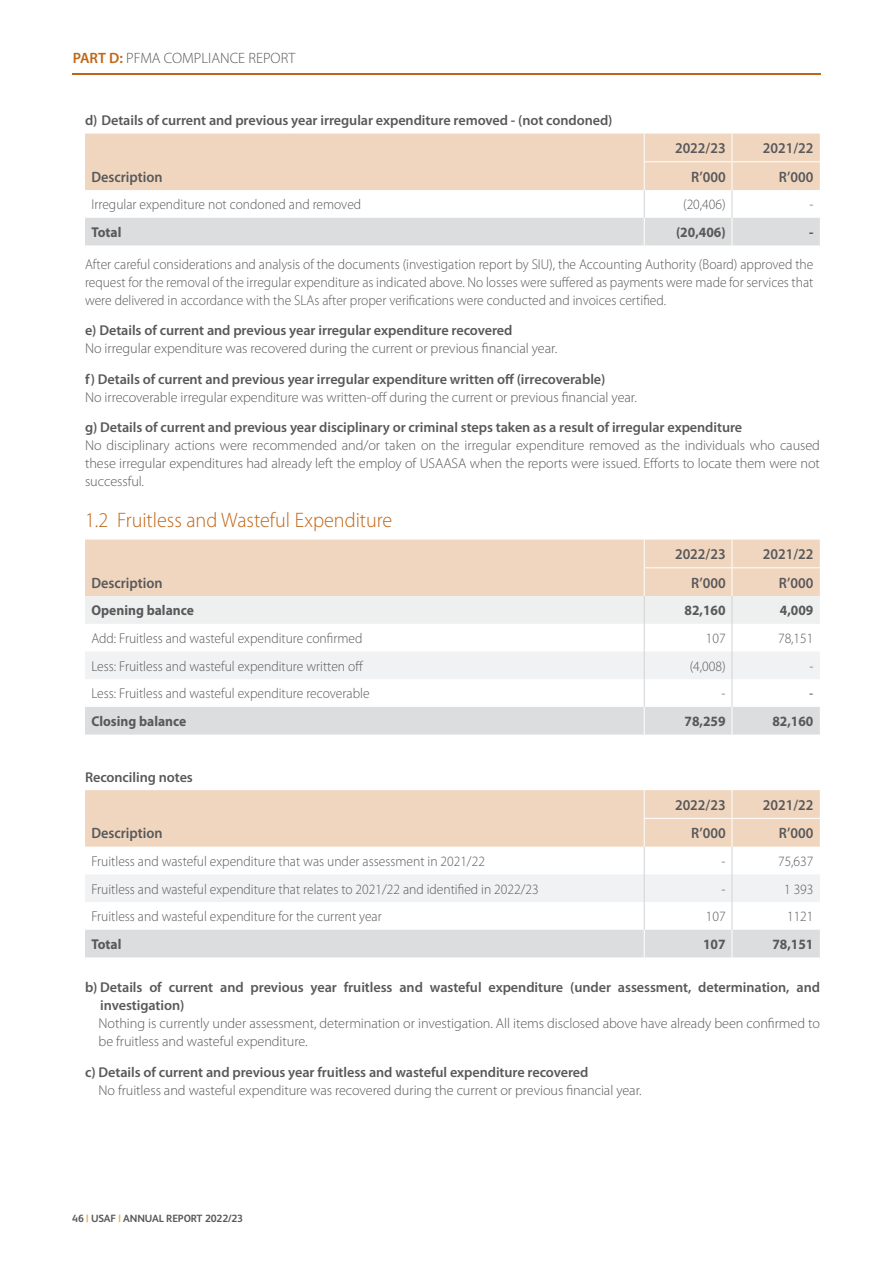
<style>
.page{position:relative;width:893px;height:1263px;background:#fff}
.page>*{position:absolute;margin:0;border:0;box-sizing:border-box;transform-origin:0 0}
.t1{font:300 21px "Myriad Pro";color:#c06716;scale:.96 1}
.t2{font:600 15px "Myriad Pro";color:#58595b;scale:.95 1}
.t3{font:300 15px "Myriad Pro";color:#58595b}
.t4{font:300 14.25px/18px "Myriad Pro";letter-spacing:-.005em;color:#58595b;text-align:justify;scale:.95 1}
.t5{font:300 14.25px/18px "Myriad Pro";letter-spacing:-.005em;color:#58595b;text-align:justify}
.t6{font:600 14.25px/18px "Myriad Pro";letter-spacing:-.005em;color:#58595b}
.t7{font:700 14.25px "Myriad Pro";color:#58595b;scale:.95 1}
.t8{font:300 14.25px "Myriad Pro";color:#000}
.t9{font:700 10.5px "FS Albert";letter-spacing:-.01em;color:#58595b}
.s1{font-weight:600;color:#c06716}
.s2{color:#faa61a}
</style>
<div class="page">
<hr style="left:72px;top:73px;width:749px;height:1px;background:#c06716">
<svg style="left:85px;top:134px;width:735px;height:111px"></svg>
<svg style="left:85px;top:540px;width:735px;height:194px"></svg>
<svg style="left:85px;top:790px;width:735px;height:167px"></svg>
<p class="t3" style="left:73px;top:49px;width:224px"><span class="s1">PART D:</span> PFMA COMPLIANCE REPORT</p>
<p class="t6" style="left:85px;top:111px;width:529px">d) Details of current and previous year irregular expenditure removed - (not condoned)</p>
<p class="t2" style="left:91px;top:167px;width:77px">Description</p>
<p class="t2" style="left:675px;top:139px;width:55px">2022/23</p>
<p class="t2" style="left:763px;top:139px;width:55px">2021/22</p>
<p class="t2" style="left:691px;top:167px;width:38px">R’000</p>
<p class="t2" style="left:779px;top:167px;width:38px">R’000</p>
<p class="t4" style="left:91px;top:195px;width:286px">Irregular expenditure not condoned and removed</p>
<p class="t4" style="left:683px;top:195px;width:46px">(20,406)</p>
<p class="t4" style="left:809px;top:195px;width:6px">-</p>
<p class="t7" style="left:91px;top:223px;width:33px">Total</p>
<p class="t7" style="left:676px;top:223px;width:54px">(20,406)</p>
<p class="t7" style="left:809px;top:223px;width:6px">-</p>
<p class="t4" style="left:85px;top:255px;width:768px">After careful considerations and analysis of the documents (investigation report by SIU), the Accounting Authority (Board) approved the request for the removal of the irregular expenditure as indicated above. No losses were suffered as payments were made for services that were delivered in accordance with the SLAs after proper verifications were conducted and invoices certified.</p>
<p class="t6" style="left:85px;top:321px;width:429px">e) Details of current and previous year irregular expenditure recovered</p>
<p class="t5" style="left:85px;top:339px;width:474px">No irregular expenditure was recovered during the current or previous financial year.</p>
<p class="t6" style="left:85px;top:369px;width:522px">f) Details of current and previous year irregular expenditure written off (irrecoverable)</p>
<p class="t5" style="left:85px;top:388px;width:553px">No irrecoverable irregular expenditure was written-off during the current or previous financial year.</p>
<p class="t6" style="left:85px;top:418px;width:659px">g) Details of current and previous year disciplinary or criminal steps taken as a result of irregular expenditure</p>
<p class="t5" style="left:85px;top:436px;width:736px">No disciplinary actions were recommended and/or taken on the irregular expenditure removed as the individuals who caused these irregular expenditures had already left the employ of USAASA when the reports were issued. Efforts to locate them were not successful.</p>
<h1 class="t1" style="left:85px;top:507px;width:322px">1.2 Fruitless and Wasteful Expenditure</h1>
<p class="t2" style="left:91px;top:573px;width:77px">Description</p>
<p class="t2" style="left:675px;top:545px;width:55px">2022/23</p>
<p class="t2" style="left:763px;top:545px;width:55px">2021/22</p>
<p class="t2" style="left:691px;top:573px;width:38px">R’000</p>
<p class="t2" style="left:779px;top:573px;width:38px">R’000</p>
<p class="t7" style="left:91px;top:601px;width:109px">Opening balance</p>
<p class="t7" style="left:685px;top:601px;width:45px">82,160</p>
<p class="t7" style="left:780px;top:601px;width:37px">4,009</p>
<p class="t4" style="left:91px;top:629px;width:287px">Add: Fruitless and wasteful expenditure confirmed</p>
<p class="t4" style="left:706px;top:629px;width:22px">107</p>
<p class="t4" style="left:778px;top:629px;width:39px">78,151</p>
<p class="t4" style="left:91px;top:657px;width:288px">Less: Fruitless and wasteful expenditure written off</p>
<p class="t4" style="left:690px;top:657px;width:39px">(4,008)</p>
<p class="t4" style="left:809px;top:657px;width:6px">-</p>
<p class="t4" style="left:91px;top:684px;width:294px">Less: Fruitless and wasteful expenditure recoverable</p>
<p class="t4" style="left:722px;top:684px;width:6px">-</p>
<p class="t8" style="left:809px;top:685px;width:6px">-</p>
<p class="t7" style="left:91px;top:712px;width:101px">Closing balance</p>
<p class="t7" style="left:685px;top:712px;width:45px">78,259</p>
<p class="t7" style="left:772px;top:712px;width:45px">82,160</p>
<p class="t6" style="left:85px;top:767px;width:109px">Reconciling notes</p>
<p class="t2" style="left:91px;top:823px;width:77px">Description</p>
<p class="t2" style="left:675px;top:795px;width:55px">2022/23</p>
<p class="t2" style="left:763px;top:795px;width:55px">2021/22</p>
<p class="t2" style="left:691px;top:823px;width:38px">R’000</p>
<p class="t2" style="left:779px;top:823px;width:38px">R’000</p>
<p class="t4" style="left:91px;top:852px;width:416px">Fruitless and wasteful expenditure that was under assessment in 2021/22</p>
<p class="t4" style="left:722px;top:852px;width:6px">-</p>
<p class="t4" style="left:778px;top:852px;width:39px">75,637</p>
<p class="t4" style="left:91px;top:880px;width:472px">Fruitless and wasteful expenditure that relates to 2021/22 and identified in 2022/23</p>
<p class="t4" style="left:722px;top:880px;width:6px">-</p>
<p class="t4" style="left:784px;top:880px;width:32px">1 393</p>
<p class="t4" style="left:91px;top:907px;width:307px">Fruitless and wasteful expenditure for the current year</p>
<p class="t4" style="left:706px;top:907px;width:22px">107</p>
<p class="t4" style="left:787px;top:907px;width:29px">1121</p>
<p class="t7" style="left:91px;top:935px;width:33px">Total</p>
<p class="t7" style="left:703px;top:935px;width:25px">107</p>
<p class="t7" style="left:772px;top:935px;width:45px">78,151</p>
<p class="t6" style="left:100px;top:978px;width:721px;text-indent:-15px">b) Details of current and previous year fruitless and wasteful expenditure (under assessment, determination, and investigation)</p>
<p class="t5" style="left:99px;top:1014px;width:723px">Nothing is currently under assessment, determination or investigation. All items disclosed above have already been confirmed to be fruitless and wasteful expenditure.</p>
<p class="t6" style="left:85px;top:1062px;width:505px">c) Details of current and previous year fruitless and wasteful expenditure recovered</p>
<p class="t5" style="left:99px;top:1081px;width:545px">No fruitless and wasteful expenditure was recovered during the current or previous financial year.</p>
<p class="t9" style="left:72px;top:1212px;width:172px">46 <span class="s2">|</span> USAF <span class="s2">|</span> ANNUAL REPORT 2022/23</p>
</div>
